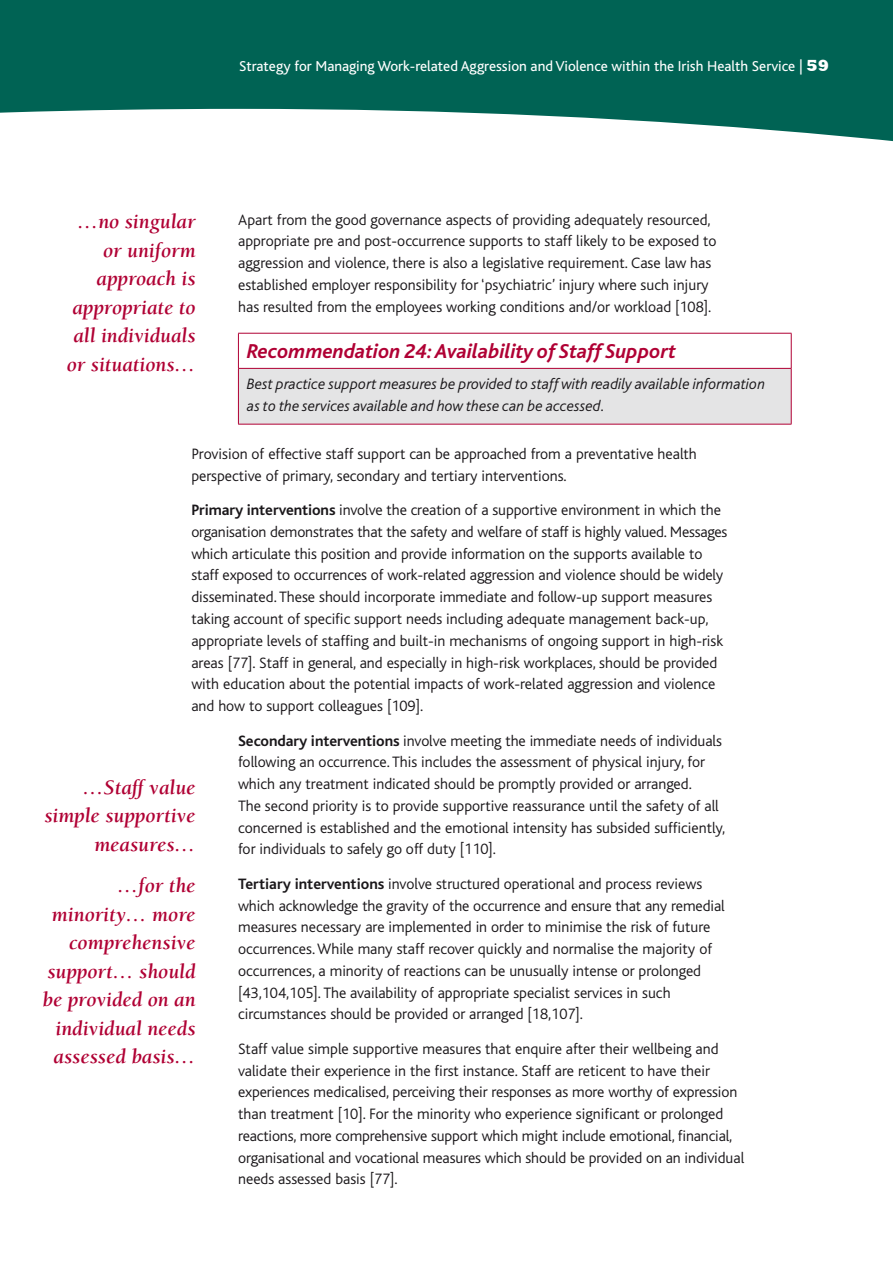
<style>
.page{position:relative;width:893px;height:1263px;background:#fff}
.page>*{position:absolute;margin:0;border:0;box-sizing:border-box;transform-origin:0 0}
.t1{font:italic 700 21px/28.5px "Berkeley";color:#b00034;text-align:right}
.t2{font:italic 700 21px "Bliss";color:#b00034}
.t3{font:300 15.75px/21.8px "Bliss";color:#1a171a}
.t4{font:italic 300 15.75px/22.5px "Bliss";color:#1a171a}
.t5{font:15px "Bliss";color:#fff}
.s1{font-family:"Rockwell";font-weight:800;font-size:16.5px}
.s2{font-weight:700}
</style>
<div class="page">
<svg style="left:0;top:0;width:893px;height:142px;fill:#006354"></svg>
<div style="left:238px;top:368px;width:553px;height:56px;background:#e4e4e5"></div>
<hr style="left:238px;top:333px;width:553px;height:1px;background:#b00034">
<hr style="left:238px;top:333px;width:1px;height:35px;background:#b00034">
<hr style="left:791px;top:333px;width:1px;height:35px;background:#b00034">
<hr style="left:238px;top:368px;width:553px;height:1px;background:#b00034">
<hr style="left:238px;top:369px;width:1px;height:55px;background:#b00034">
<hr style="left:791px;top:369px;width:1px;height:55px;background:#b00034">
<hr style="left:238px;top:424px;width:553px;height:1px;background:#b00034">
<p class="t5" style="left:239px;top:58px;width:579px">Strategy for Managing Work-related Aggression and Violence within the Irish Health Service | <span class="s1">59</span></p>
<h1 class="t1" style="left:67px;top:208px;width:130px">…no singular or uniform approach is appropriate to all individuals or situations…</h1>
<p class="t3" style="left:238px;top:209px;width:480px">Apart from the good governance aspects of providing adequately resourced, appropriate pre and post-occurrence supports to staff likely to be exposed to aggression and violence, there is also a legislative requirement. Case law has established employer responsibility for ‘psychiatric’ injury where such injury has resulted from the employees working conditions and/or workload [108].</p>
<h1 class="t2" style="left:247px;top:340px;width:431px">Recommendation 24: Availability of Staff Support</h1>
<p class="t4" style="left:247px;top:373px;width:520px">Best practice support measures be provided to staff with readily available information as to the services available and how these can be accessed.</p>
<p class="t3" style="left:191px;top:443px;width:507px">Provision of effective staff support can be approached from a preventative health perspective of primary, secondary and tertiary interventions.</p>
<p class="t3" style="left:191px;top:499px;width:538px"><span class="s2">Primary interventions</span> involve the creation of a supportive environment in which the organisation demonstrates that the safety and welfare of staff is highly valued. Messages which articulate this position and provide information on the supports available to staff exposed to occurrences of work-related aggression and violence should be widely disseminated. These should incorporate immediate and follow-up support measures taking account of specific support needs including adequate management back-up, appropriate levels of staffing and built-in mechanisms of ongoing support in high-risk areas [77]. Staff in general, and especially in high-risk workplaces, should be provided with education about the potential impacts of work-related aggression and violence and how to support colleagues [109].</p>
<p class="t3" style="left:238px;top:730px;width:489px"><span class="s2">Secondary interventions</span> involve meeting the immediate needs of individuals following an occurrence. This includes the assessment of physical injury, for which any treatment indicated should be promptly provided or arranged.<br>The second priority is to provide supportive reassurance until the safety of all concerned is established and the emotional intensity has subsided sufficiently, for individuals to safely go off duty [110].</p>
<p class="t3" style="left:238px;top:873px;width:488px"><span class="s2">Tertiary interventions</span> involve structured operational and process reviews which acknowledge the gravity of the occurrence and ensure that any remedial measures necessary are implemented in order to minimise the risk of future occurrences. While many staff recover quickly and normalise the majority of occurrences, a minority of reactions can be unusually intense or prolonged [43,104,105]. The availability of appropriate specialist services in such circumstances should be provided or arranged [18,107].</p>
<p class="t3" style="left:238px;top:1038px;width:508px">Staff value simple supportive measures that enquire after their wellbeing and validate their experience in the first instance. Staff are reticent to have their experiences medicalised, perceiving their responses as more worthy of expression than treatment [10]. For the minority who experience significant or prolonged reactions, more comprehensive support which might include emotional, financial, organisational and vocational measures which should be provided on an individual needs assessed basis [77].</p>
<h1 class="t1" style="left:44px;top:773px;width:153px">…Staff value simple supportive measures…</h1>
<h1 class="t1" style="left:43px;top:872px;width:155px">…for the minority… more comprehensive support… should be provided on an individual needs assessed basis…</h1>
</div>
